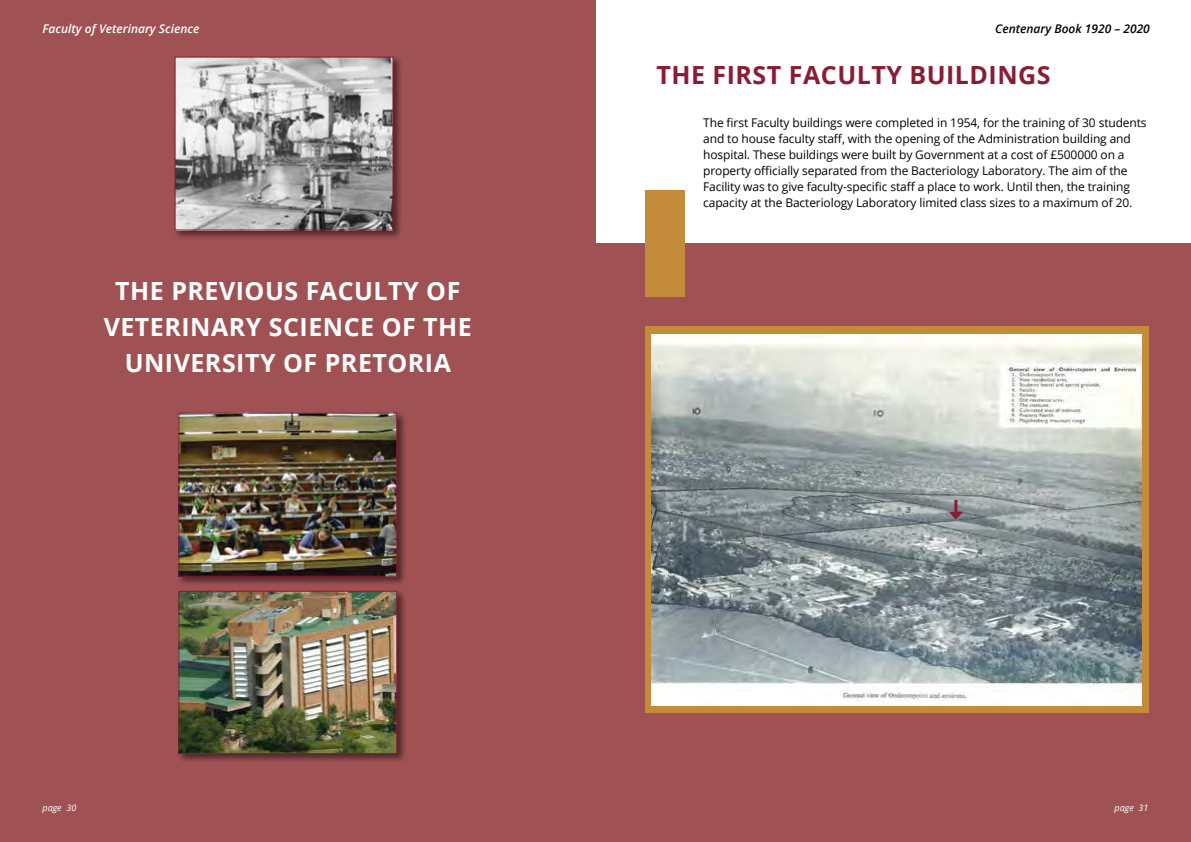
<style>
.page{position:relative;width:1191px;height:842px;background:#fff}
.page>*{position:absolute;margin:0;border:0;box-sizing:border-box;transform-origin:0 0}
.t1{font:700 25px/36px "Open Sans";letter-spacing:.02em;color:#fff;text-align:center}
.t2{font:700 25px "Open Sans";letter-spacing:.02em;color:#8a1c35}
.t3{font:12px/16px "Open Sans";letter-spacing:-.01em;color:#000}
.t4{font:italic 600 12px "Open Sans";color:#fff}
.t5{font:italic 600 12px "Open Sans";color:#000}
.t6{font:italic 9px "Open Sans";color:#fff}
</style>
<div class="page">
<div style="left:0;top:0;width:595px;height:842px;background:#a05154"></div>
<div style="left:595px;top:244px;width:596px;height:598px;background:#a05154"></div>
<div style="left:177px;top:411px;width:229px;height:175px;background:#000;opacity:.5"></div>
<img style="left:180px;top:414px;width:215px;height:161px">
<div style="left:178px;top:412px;width:219px;height:165px;border:1px solid #8a1c35"></div>
<div style="left:174px;top:56px;width:229px;height:184px;background:#000;opacity:.5"></div>
<img style="left:177px;top:59px;width:214px;height:169px">
<div style="left:177px;top:590px;width:229px;height:174px;background:#000;opacity:.5"></div>
<img style="left:180px;top:593px;width:215px;height:159px">
<div style="left:178px;top:591px;width:219px;height:163px;border:1px solid #8a1c35"></div>
<div style="left:645px;top:191px;width:40px;height:106px;background:#c48b3b"></div>
<div style="left:645px;top:327px;width:503px;height:386px;background:#c48b3b"></div>
<img style="left:651px;top:334px;width:490px;height:371px">
<hr style="left:954px;top:500px;width:3px;height:14px;background:#8a1c35">
<svg style="left:948px;top:512px;width:15px;height:8px"></svg>
<p class="t4" style="left:43px;top:21px;width:158px">Faculty of Veterinary Science</p>
<h1 class="t1" style="left:104px;top:272px;width:370px">THE PREVIOUS FACULTY OF<br>VETERINARY SCIENCE OF THE<br>UNIVERSITY OF PRETORIA</h1>
<p class="t5" style="left:995px;top:21px;width:156px">Centenary Book 1920 – 2020</p>
<h1 class="t2" style="left:656px;top:57px;width:395px">THE FIRST FACULTY BUILDINGS</h1>
<p class="t3" style="left:703px;top:114px;width:445px">The first Faculty buildings were completed in 1954, for the training of 30 students and to house faculty staff, with the opening of the Administration building and hospital. These buildings were built by Government at a cost of £500000 on a property officially separated from the Bacteriology Laboratory. The aim of the Facility was to give faculty-specific staff a place to work. Until then, the training capacity at the Bacteriology Laboratory limited class sizes to a maximum of 20.</p>
<p class="t6" style="left:43px;top:801px;width:35px">page 30</p>
<p class="t6" style="left:1114px;top:801px;width:35px">page 31</p>
</div>
